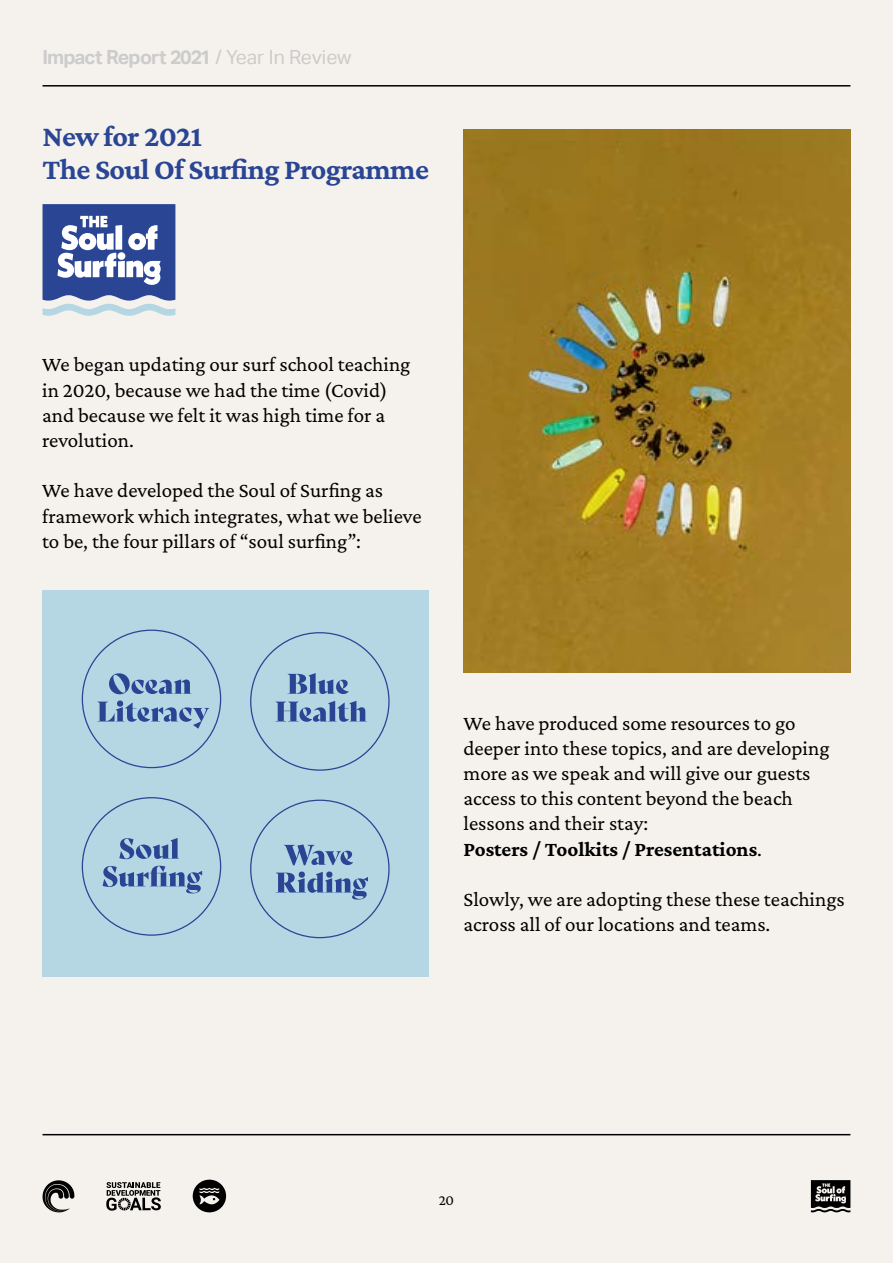
<style>
.page{position:relative;width:893px;height:1263px;background:#f5f2ed}
.page>*{position:absolute;margin:0;border:0;box-sizing:border-box;transform-origin:0 0}
.t1{font:700 30px/33px "Crimson Pro";letter-spacing:-.02em;color:#294594}
.t2{font:21px/25.2px "Crimson Pro";color:#000}
.t3{font:700 19.5px "Aktiv Grotesk";letter-spacing:-.05em;color:#ccc}
.t4{font:15px "Crimson Pro";color:#000}
.s1{font-weight:400}
.s2{font-weight:700}
</style>
<div class="page">
<hr style="left:43px;top:85px;width:807px;height:2px;background:#000">
<hr style="left:43px;top:1134px;width:807px;height:1px;background:#000">
<svg style="left:811px;top:1180px;width:39px;height:32px"></svg>
<svg style="left:42px;top:1180px;width:32px;height:33px"></svg>
<div style="left:42px;top:590px;width:387px;height:387px;background:#b5d6e3"></div>
<svg style="left:250px;top:800px;width:140px;height:138px"></svg>
<svg style="left:82px;top:630px;width:139px;height:138px"></svg>
<svg style="left:250px;top:632px;width:140px;height:139px"></svg>
<svg style="left:82px;top:797px;width:139px;height:139px"></svg>
<svg style="left:43px;top:204px;width:132px;height:112px;background:#7286b8"></svg>
<svg style="left:106px;top:1182px;width:55px;height:29px"></svg>
<div style="left:193px;top:1179px;width:33px;height:33px;background:#000;border-radius:50%"></div>
<svg style="left:199px;top:1188px;width:20px;height:16px"></svg>
<img style="left:463px;top:129px;width:387px;height:543px">
<p class="t3" style="left:43px;top:46px;width:311px">Impact Report 2021 <span class="s1">/ Year In Review</span></p>
<h1 class="t1" style="left:43px;top:119px;width:388px">New for 2021<br>The Soul Of Surfing Programme</h1>
<p class="t2" style="left:42px;top:352px;width:370px">We began updating our surf school teaching in 2020, because we had the time (Covid) and because we felt it was high time for a revolution.</p>
<p class="t2" style="left:42px;top:478px;width:381px">We have developed the Soul of Surfing as framework which integrates, what we believe to be, the four pillars of “soul surfing”:</p>
<p class="t2" style="left:463px;top:710px;width:368px">We have produced some resources to go deeper into these topics, and are developing more as we speak and will give our guests access to this content beyond the beach lessons and their stay:<br><span class="s2">Posters / Toolkits / Presentations</span>.</p>
<p class="t2" style="left:463px;top:886px;width:383px">Slowly, we are adopting these these teachings across all of our locations and teams.</p>
<p class="t4" style="left:439px;top:1191px;width:17px">20</p>
</div>
